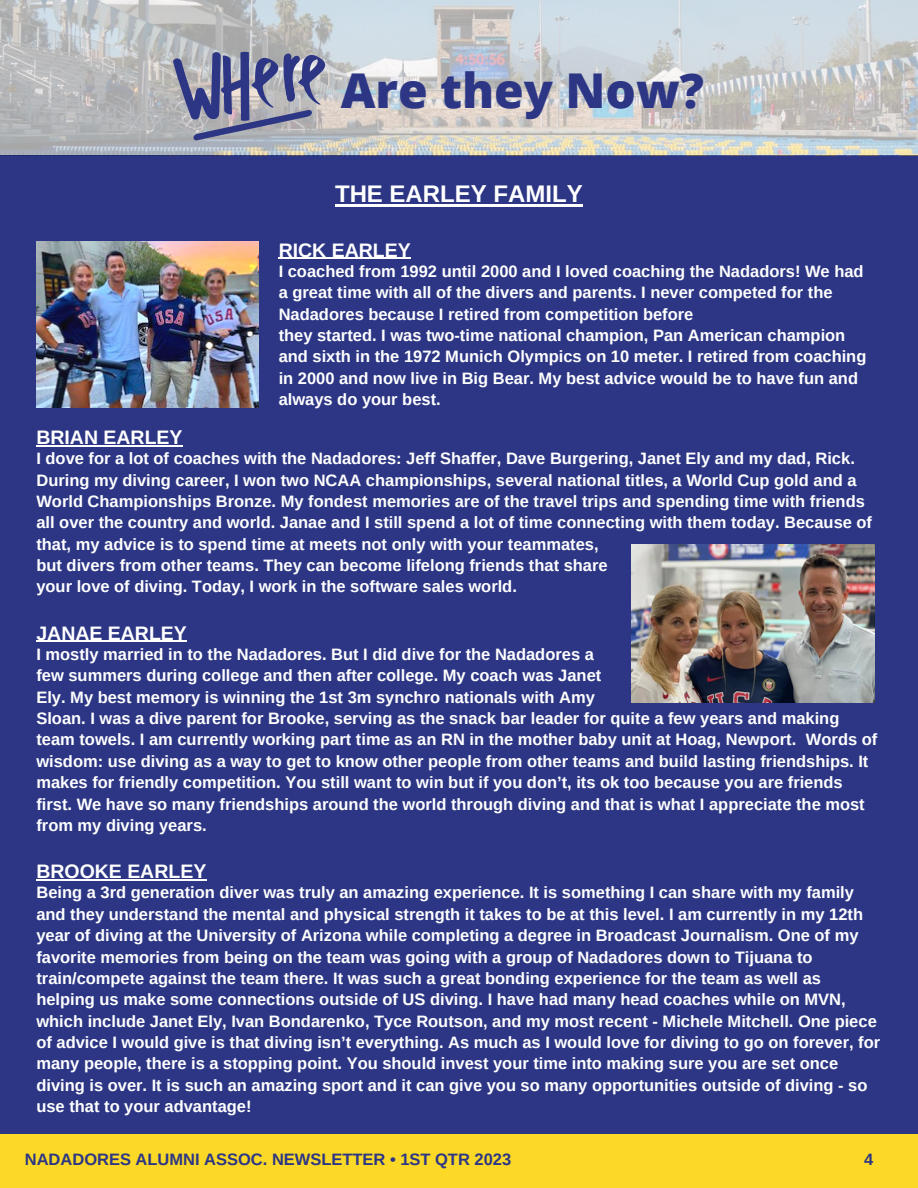
<style>
.page{position:relative;width:918px;height:1188px;background:#fff}
.page>*{position:absolute;margin:0;border:0;box-sizing:border-box;transform-origin:0 0}
.t1{font:800 48px "Open Sans";color:#2c3684}
.t2{font:700 24px "Arimo";color:#fff}
.t3{font:700 19.5px "Arimo";color:#fff}
.t4{font:700 19.5px "Open Sans";color:#2c3684}
.t5{font:700 16.5px/21.3px "Arimo";color:#fff}
.t6{font:700 16.5px "Arimo";color:#2c3684}
</style>
<div class="page">
<div style="left:0;top:1134px;width:918px;height:54px;background:#fcd927"></div>
<div style="left:0;top:156px;width:918px;height:978px;background:#2c3684"></div>
<hr style="left:335px;top:204px;width:248px;height:3px;background:#fff">
<hr style="left:36px;top:445px;width:147px;height:1px;background:#fff">
<hr style="left:36px;top:641px;width:151px;height:1px;background:#fff">
<hr style="left:36px;top:879px;width:170px;height:1px;background:#fff">
<img style="left:36px;top:241px;width:222px;height:167px">
<img style="left:631px;top:545px;width:243px;height:157px">
<hr style="left:279px;top:258px;width:132px;height:1px;background:#fff">
<img style="left:0;top:0;width:918px;height:156px">
<svg style="left:173px;top:51px;width:153px;height:90px;background:#888ba7"></svg>
<h1 class="t1" style="left:341px;top:57px;width:365px">Are they Now?</h1>
<h2 class="t2" style="left:335px;top:180px;width:249px">THE EARLEY FAMILY</h2>
<p class="t3" style="left:279px;top:239px;width:134px">RICK EARLEY</p>
<p class="t5" style="left:279px;top:260px;width:589px">I coached from 1992 until 2000 and I loved coaching the Nadadors! We had a great time with all of the divers and parents. I never competed for the Nadadores because I retired from competition before<br>they started. I was two-time national champion, Pan American champion and sixth in the 1972 Munich Olympics on 10 meter. I retired from coaching in 2000 and now live in Big Bear. My best advice would be to have fun and always do your best.</p>
<p class="t3" style="left:36px;top:426px;width:148px">BRIAN EARLEY</p>
<p class="t5" style="left:36px;top:448px;width:837px">I dove for a lot of coaches with the Nadadores: Jeff Shaffer, Dave Burgering, Janet Ely and my dad, Rick.<br>During my diving career, I won two NCAA championships, several national titles, a World Cup gold and a World Championships Bronze. My fondest memories are of the travel trips and spending time with friends all over the country and world. Janae and I still spend a lot of time connecting with them today. Because of that, my advice is to spend time at meets not only with your teammates,<br>but divers from other teams. They can become lifelong friends that share<br>your love of diving. Today, I work in the software sales world.</p>
<p class="t3" style="left:36px;top:622px;width:152px">JANAE EARLEY</p>
<p class="t5" style="left:36px;top:644px;width:842px">I mostly married in to the Nadadores. But I did dive for the Nadadores a<br>few summers during college and then after college. My coach was Janet<br>Ely. My best memory is winning the 1st 3m synchro nationals with Amy<br>Sloan. I was a dive parent for Brooke, serving as the snack bar leader for quite a few years and making team towels. I am currently working part time as an RN in the mother baby unit at Hoag, Newport. Words of wisdom: use diving as a way to get to know other people from other teams and build lasting friendships. It makes for friendly competition. You still want to win but if you don’t, its ok too because you are friends first. We have so many friendships around the world through diving and that is what I appreciate the most from my diving years.</p>
<p class="t3" style="left:36px;top:861px;width:171px">BROOKE EARLEY</p>
<p class="t5" style="left:36px;top:882px;width:845px">Being a 3rd generation diver was truly an amazing experience. It is something I can share with my family and they understand the mental and physical strength it takes to be at this level. I am currently in my 12th year of diving at the University of Arizona while completing a degree in Broadcast Journalism. One of my favorite memories from being on the team was going with a group of Nadadores down to Tijuana to train/compete against the team there. It was such a great bonding experience for the team as well as helping us make some connections outside of US diving. I have had many head coaches while on MVN, which include Janet Ely, Ivan Bondarenko, Tyce Routson, and my most recent - Michele Mitchell. One piece of advice I would give is that diving isn’t everything. As much as I would love for diving to go on forever, for many people, there is a stopping point. You should invest your time into making sure you are set once diving is over. It is such an amazing sport and it can give you so many opportunities outside of diving - so use that to your advantage!</p>
<p class="t6" style="left:25px;top:1150px;width:488px">NADADORES ALUMNI ASSOC. NEWSLETTER • 1ST QTR 2023</p>
<p class="t6" style="left:864px;top:1150px;width:11px">4</p>
<p class="t4" style="left:858px;top:1145px;width:13px">1</p>
</div>
